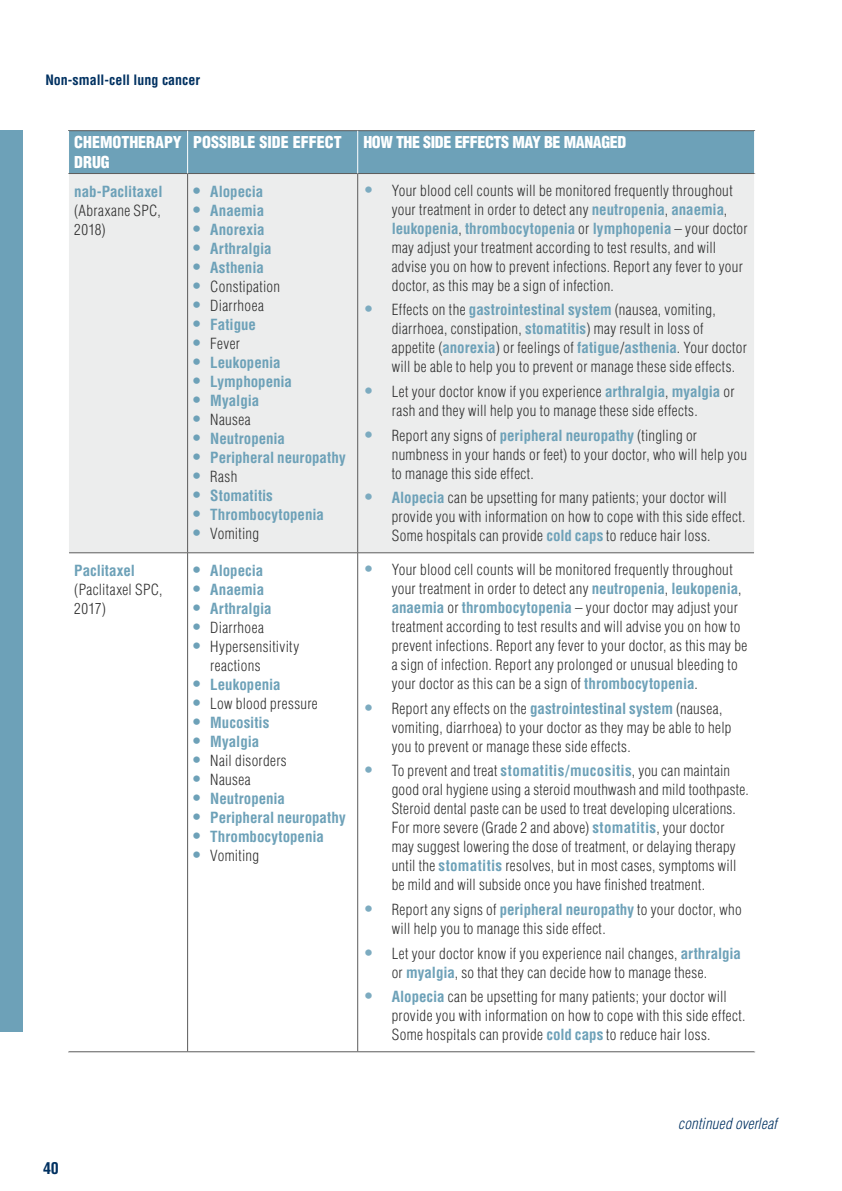
<style>
.page{position:relative;width:842px;height:1191px;background:#fff}
.page>*{position:absolute;margin:0;border:0;box-sizing:border-box;transform-origin:0 0}
.t1{font:900 condensed 16px/20px "Helvetica LT Std";color:#fff}
.t2{font:900 condensed 16px "Helvetica LT Std";letter-spacing:-.025em;color:#fff}
.t3{font:700 condensed 16px "Helvetica LT Std";color:#003161}
.t4{font:300 condensed 15px/19px "Helvetica LT Std";letter-spacing:.02em;color:#323232}
.t5{font:700 condensed 15px "Helvetica";letter-spacing:-.005em;color:#6da1b8}
.t6{font:italic 300 condensed 15px "Helvetica";letter-spacing:.015em;color:#003161}
.t7{font:700 condensed 14px "Helvetica LT Std";color:#003161}
.s1{font-size:17px;color:#7cabc0}
.s2{font-family:"Helvetica";font-weight:700;color:#6da1b8}
.s3{font-family:"Helvetica LT Std";font-weight:300;color:#323232}
.s4{font-family:"Helvetica LT Std";font-size:17px}
.s5{font-weight:700;font-size:17px;color:#6da1b8}
</style>
<div class="page">
<div style="left:0;top:130px;width:23px;height:902px;background:#6da1b8"></div>
<div style="left:69px;top:131px;width:685px;height:42px;background:#6da1b8"></div>
<div style="left:69px;top:174px;width:685px;height:378px;background:#eceded"></div>
<svg style="left:69px;top:553px;width:685px;height:498px"></svg>
<hr style="left:68px;top:173px;width:120px;height:1px;background:#5b5b5b">
<hr style="left:188px;top:173px;width:170px;height:1px;background:#5b5b5b">
<hr style="left:187px;top:174px;width:1px;height:378px;background:#5b5b5b">
<hr style="left:358px;top:173px;width:397px;height:1px;background:#5b5b5b">
<hr style="left:357px;top:174px;width:1px;height:378px;background:#5b5b5b">
<hr style="left:69px;top:552px;width:119px;height:1px;background:#5b5b5b">
<hr style="left:188px;top:552px;width:170px;height:1px;background:#5b5b5b">
<hr style="left:187px;top:553px;width:1px;height:498px;background:#5b5b5b">
<hr style="left:358px;top:552px;width:396px;height:1px;background:#5b5b5b">
<hr style="left:357px;top:553px;width:1px;height:498px;background:#5b5b5b">
<hr style="left:68px;top:130px;width:120px;height:1px;background:#5b5b5b">
<hr style="left:188px;top:130px;width:170px;height:1px;background:#5b5b5b">
<hr style="left:358px;top:130px;width:397px;height:1px;background:#5b5b5b">
<hr style="left:68px;top:1051px;width:120px;height:1px;background:#5b5b5b">
<hr style="left:188px;top:1051px;width:170px;height:1px;background:#5b5b5b">
<hr style="left:358px;top:1051px;width:397px;height:1px;background:#5b5b5b">
<hr style="left:187px;top:131px;width:1px;height:42px;background:#fff">
<hr style="left:357px;top:131px;width:1px;height:42px;background:#fff">
<p class="t7" style="left:45px;top:71px;width:156px">Non-small-cell lung cancer</p>
<p class="t1" style="left:74px;top:132px;width:109px">CHEMOTHERAPY<br>DRUG</p>
<p class="t1" style="left:193px;top:132px;width:150px">POSSIBLE SIDE EFFECT</p>
<p class="t2" style="left:363px;top:132px;width:264px">HOW THE SIDE EFFECTS MAY BE MANAGED</p>
<p class="t5" style="left:74px;top:182px;width:90px">nab-Paclitaxel</p>
<p class="t4" style="left:74px;top:201px;width:88px">(Abraxane SPC,<br>2018)</p>
<p class="t4" style="left:392px;top:181px;width:342px;text-indent:-28px"><span class="s1">•</span> Your blood cell counts will be monitored frequently throughout your treatment in order to detect any <span class="s2">neutropenia</span>, <span class="s2">anaemia</span>,</p>
<p class="t5" style="left:392px;top:219px;width:357px">leukopenia<span class="s3">,</span> thrombocytopenia <span class="s3">or</span> lymphopenia <span class="s3">– your doctor</span></p>
<p class="t4" style="left:392px;top:238px;width:353px">may adjust your treatment according to test results, and will advise you on how to prevent infections. Report any fever to your doctor, as this may be a sign of infection.</p>
<p class="t4" style="left:392px;top:300px;width:357px;text-indent:-28px"><span class="s1">•</span> Effects on the <span class="s2">gastrointestinal system</span> (nausea, vomiting, diarrhoea, constipation, <span class="s2">stomatitis</span>) may result in loss of appetite (<span class="s2">anorexia</span>) or feelings of <span class="s2">fatigue</span>/<span class="s2">asthenia</span>. Your doctor will be able to help you to prevent or manage these side effects.</p>
<p class="t4" style="left:363px;top:382px;width:373px;text-align:center"><span class="s1">•</span> Let your doctor know if you experience <span class="s2">arthralgia</span>, <span class="s2">myalgia</span> or rash and they will help you to manage these side effects.</p>
<p class="t4" style="left:392px;top:426px;width:357px;text-indent:-28px"><span class="s1">•</span> Report any signs of <span class="s2">peripheral neuropathy</span> (tingling or numbness in your hands or feet) to your doctor, who will help you to manage this side effect.</p>
<p class="t4" style="left:392px;top:488px;width:355px;text-indent:-28px"><span class="s1">•</span> <span class="s2">Alopecia</span> can be upsetting for many patients; your doctor will provide you with information on how to cope with this side effect.<br>Some hospitals can provide <span class="s2">cold caps</span> to reduce hair loss.</p>
<p class="t5" style="left:193px;top:182px;width:72px"><span class="s4">•</span> Alopecia</p>
<p class="t5" style="left:193px;top:201px;width:72px"><span class="s4">•</span> Anaemia</p>
<p class="t5" style="left:193px;top:220px;width:73px"><span class="s4">•</span> Anorexia</p>
<p class="t5" style="left:193px;top:239px;width:80px"><span class="s4">•</span> Arthralgia</p>
<p class="t5" style="left:193px;top:258px;width:72px"><span class="s4">•</span> Asthenia</p>
<p class="t4" style="left:193px;top:277px;width:88px"><span class="s5">•</span> Constipation</p>
<p class="t4" style="left:193px;top:296px;width:72px"><span class="s5">•</span> Diarrhoea</p>
<p class="t5" style="left:193px;top:315px;width:64px"><span class="s4">•</span> Fatigue</p>
<p class="t4" style="left:193px;top:334px;width:48px"><span class="s5">•</span> Fever</p>
<p class="t5" style="left:193px;top:353px;width:89px"><span class="s4">•</span> Leukopenia</p>
<p class="t5" style="left:193px;top:372px;width:100px"><span class="s4">•</span> Lymphopenia</p>
<p class="t5" style="left:193px;top:391px;width:67px"><span class="s4">•</span> Myalgia</p>
<p class="t4" style="left:193px;top:410px;width:59px"><span class="s5">•</span> Nausea</p>
<p class="t5" style="left:193px;top:429px;width:93px"><span class="s4">•</span> Neutropenia</p>
<p class="t5" style="left:193px;top:448px;width:154px"><span class="s4">•</span> Peripheral neuropathy</p>
<p class="t4" style="left:193px;top:467px;width:46px"><span class="s5">•</span> Rash</p>
<p class="t5" style="left:193px;top:486px;width:81px"><span class="s4">•</span> Stomatitis</p>
<p class="t5" style="left:193px;top:505px;width:132px"><span class="s4">•</span> Thrombocytopenia</p>
<p class="t4" style="left:193px;top:524px;width:67px"><span class="s5">•</span> Vomiting</p>
<p class="t5" style="left:74px;top:561px;width:62px">Paclitaxel</p>
<p class="t4" style="left:74px;top:580px;width:90px">(Paclitaxel SPC,<br>2017)</p>
<p class="t3" style="left:43px;top:1158px;width:17px">40</p>
<p class="t5" style="left:193px;top:561px;width:72px"><span class="s4">•</span> Alopecia</p>
<p class="t5" style="left:193px;top:580px;width:72px"><span class="s4">•</span> Anaemia</p>
<p class="t5" style="left:193px;top:599px;width:80px"><span class="s4">•</span> Arthralgia</p>
<p class="t4" style="left:193px;top:618px;width:72px"><span class="s5">•</span> Diarrhoea</p>
<p class="t4" style="left:210px;top:637px;width:90px;text-indent:-17px"><span class="s5">•</span> Hypersensitivity reactions</p>
<p class="t5" style="left:193px;top:675px;width:89px"><span class="s4">•</span> Leukopenia</p>
<p class="t4" style="left:193px;top:694px;width:126px"><span class="s5">•</span> Low blood pressure</p>
<p class="t5" style="left:193px;top:713px;width:78px"><span class="s4">•</span> Mucositis</p>
<p class="t5" style="left:193px;top:732px;width:67px"><span class="s4">•</span> Myalgia</p>
<p class="t4" style="left:193px;top:751px;width:95px"><span class="s5">•</span> Nail disorders</p>
<p class="t4" style="left:193px;top:770px;width:59px"><span class="s5">•</span> Nausea</p>
<p class="t5" style="left:193px;top:789px;width:93px"><span class="s4">•</span> Neutropenia</p>
<p class="t5" style="left:193px;top:808px;width:154px"><span class="s4">•</span> Peripheral neuropathy</p>
<p class="t5" style="left:193px;top:827px;width:132px"><span class="s4">•</span> Thrombocytopenia</p>
<p class="t4" style="left:193px;top:846px;width:67px"><span class="s5">•</span> Vomiting</p>
<p class="t4" style="left:392px;top:560px;width:357px;text-indent:-28px"><span class="s1">•</span> Your blood cell counts will be monitored frequently throughout your treatment in order to detect any <span class="s2">neutropenia</span>, <span class="s2">leukopenia</span>, <span class="s2">anaemia</span> or <span class="s2">thrombocytopenia</span> – your doctor may adjust your treatment according to test results and will advise you on how to prevent infections. Report any fever to your doctor, as this may be a sign of infection. Report any prolonged or unusual bleeding to your doctor as this can be a sign of <span class="s2">thrombocytopenia</span>.</p>
<p class="t4" style="left:392px;top:698px;width:341px;text-indent:-28px"><span class="s1">•</span> Report any effects on the <span class="s2">gastrointestinal system</span> (nausea, vomiting, diarrhoea) to your doctor as they may be able to help you to prevent or manage these side effects.</p>
<p class="t4" style="left:392px;top:761px;width:359px;text-indent:-28px"><span class="s1">•</span> To prevent and treat <span class="s2">stomatitis/mucositis</span>, you can maintain good oral hygiene using a steroid mouthwash and mild toothpaste.<br>Steroid dental paste can be used to treat developing ulcerations.<br>For more severe (Grade 2 and above) <span class="s2">stomatitis</span>, your doctor may suggest lowering the dose of treatment, or delaying therapy until the <span class="s2">stomatitis</span> resolves, but in most cases, symptoms will be mild and will subside once you have finished treatment.</p>
<p class="t4" style="left:392px;top:900px;width:352px;text-indent:-28px"><span class="s1">•</span> Report any signs of <span class="s2">peripheral neuropathy</span> to your doctor, who will help you to manage this side effect.</p>
<p class="t4" style="left:363px;top:943px;width:379px;text-align:center"><span class="s1">•</span> Let your doctor know if you experience nail changes, <span class="s2">arthralgia </span>or <span class="s2">myalgia</span>, so that they can decide how to manage these.</p>
<p class="t4" style="left:392px;top:987px;width:355px;text-indent:-28px"><span class="s1">•</span> <span class="s2">Alopecia</span> can be upsetting for many patients; your doctor will provide you with information on how to cope with this side effect.<br>Some hospitals can provide <span class="s2">cold caps</span> to reduce hair loss.</p>
<p class="t6" style="left:678px;top:1114px;width:100px">continued overleaf</p>
</div>
